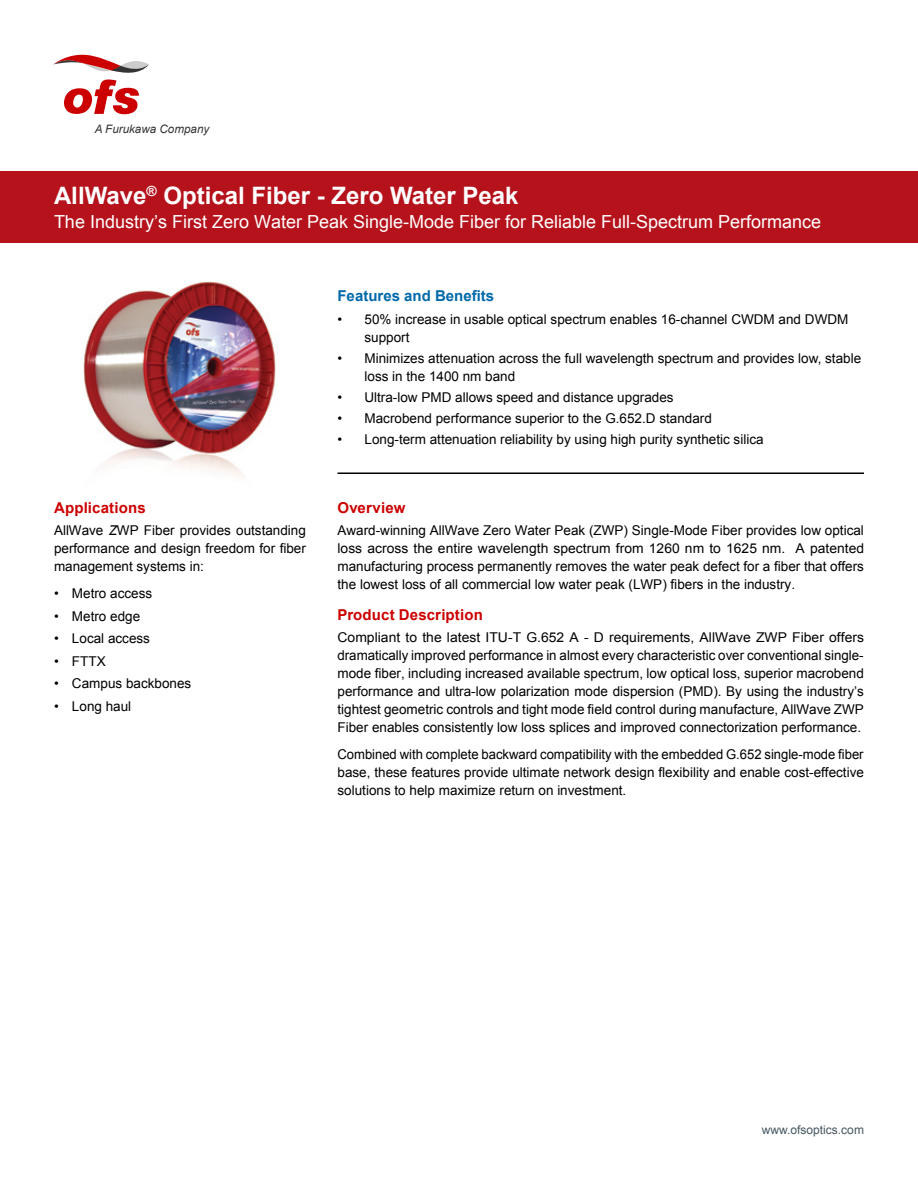
<style>
.page{position:relative;width:918px;height:1188px;background:#fff}
.page>*{position:absolute;margin:0;border:0;box-sizing:border-box;transform-origin:0 0}
.t1{font:700 24px "Arial";color:#fff}
.t2{font:18px "Arial";color:#fff}
.t3{font:700 15px "Arial";letter-spacing:.01em;color:#c00}
.t4{font:700 15px "Arial";color:#0069aa}
.t5{font:13.5px/18px "Arial";color:#000;text-align:justify}
.t6{font:12px "Arial";color:#455560}
.t7{font:italic 11.7px "Arial";color:#333}
.s1{font-style:italic}
</style>
<div class="page">
<hr style="left:338px;top:472px;width:526px;height:2px;background:#000">
<img style="left:83px;top:281px;width:193px;height:196px">
<svg style="left:53px;top:54px;width:96px;height:61px"></svg>
<div style="left:0;top:171px;width:918px;height:72px;background:#b5121b"></div>
<p class="t7" style="left:95px;top:122px;width:116px">A Furukawa Company</p>
<h1 class="t1" style="left:54px;top:179px;width:466px">AllWave<sup>®</sup> Optical Fiber - Zero Water Peak</h1>
<h2 class="t2" style="left:54px;top:210px;width:769px">The Industry’s First Zero Water Peak Single-Mode Fiber for Reliable Full-Spectrum Performance</h2>
<p class="t3" style="left:54px;top:497px;width:93px">Applications</p>
<p class="t5" style="left:54px;top:522px;width:253px">AllWave <span class="s1">Z</span>WP Fiber provides outstanding performance and design freedom for fiber management systems in:</p>
<p class="t5" style="left:54px;top:584px;width:100px">• Metro access</p>
<p class="t5" style="left:54px;top:607px;width:88px">• Metro edge</p>
<p class="t5" style="left:54px;top:630px;width:98px">• Local access</p>
<p class="t5" style="left:54px;top:652px;width:53px">• FTTX</p>
<p class="t5" style="left:54px;top:675px;width:139px">• Campus backbones</p>
<p class="t5" style="left:54px;top:697px;width:79px">• Long haul</p>
<p class="t4" style="left:338px;top:286px;width:158px">Features and Benefits</p>
<p class="t5" style="left:364px;top:310px;width:485px;text-indent:-27px">• 50% increase in usable optical spectrum enables 16-channel CWDM and DWDM support</p>
<p class="t5" style="left:364px;top:349px;width:498px;text-indent:-27px">• Minimizes attenuation across the full wavelength spectrum and provides low, stable loss in the 1400 nm band</p>
<p class="t5" style="left:338px;top:388px;width:338px">• Ultra-low PMD allows speed and distance upgrades</p>
<p class="t5" style="left:338px;top:409px;width:376px">• Macrobend performance superior to the G.652.D standard</p>
<p class="t5" style="left:338px;top:430px;width:428px">• Long-term attenuation reliability by using high purity synthetic silica</p>
<p class="t3" style="left:338px;top:497px;width:69px">Overview</p>
<p class="t5" style="left:338px;top:522px;width:528px">Award-winning AllWave Zero Water Peak (ZWP) Single-Mode Fiber provides low optical loss across the entire wavelength spectrum from 1260 nm to 1625 nm. A patented manufacturing process permanently removes the water peak defect for a fiber that offers the lowest loss of all commercial low water peak (LWP) fibers in the industry.</p>
<p class="t3" style="left:338px;top:605px;width:147px">Product Description</p>
<p class="t5" style="left:338px;top:629px;width:528px">Compliant to the latest ITU-T G.652 A - D requirements, AllWave ZWP Fiber offers dramatically improved performance in almost every characteristic over conventional single&shy;mode fiber, including increased available spectrum, low optical loss, superior macrobend performance and ultra-low polarization mode dispersion (PMD). By using the industry’s tightest geometric controls and tight mode field control during manufacture, AllWave ZWP Fiber enables consistently low loss splices and improved connectorization performance.</p>
<p class="t5" style="left:338px;top:746px;width:528px">Combined with complete backward compatibility with the embedded G.652 single-mode fiber base, these features provide ultimate network design flexibility and enable cost-effective solutions to help maximize return on investment.</p>
<p class="t6" style="left:762px;top:1122px;width:104px">www.ofsoptics.com</p>
</div>
